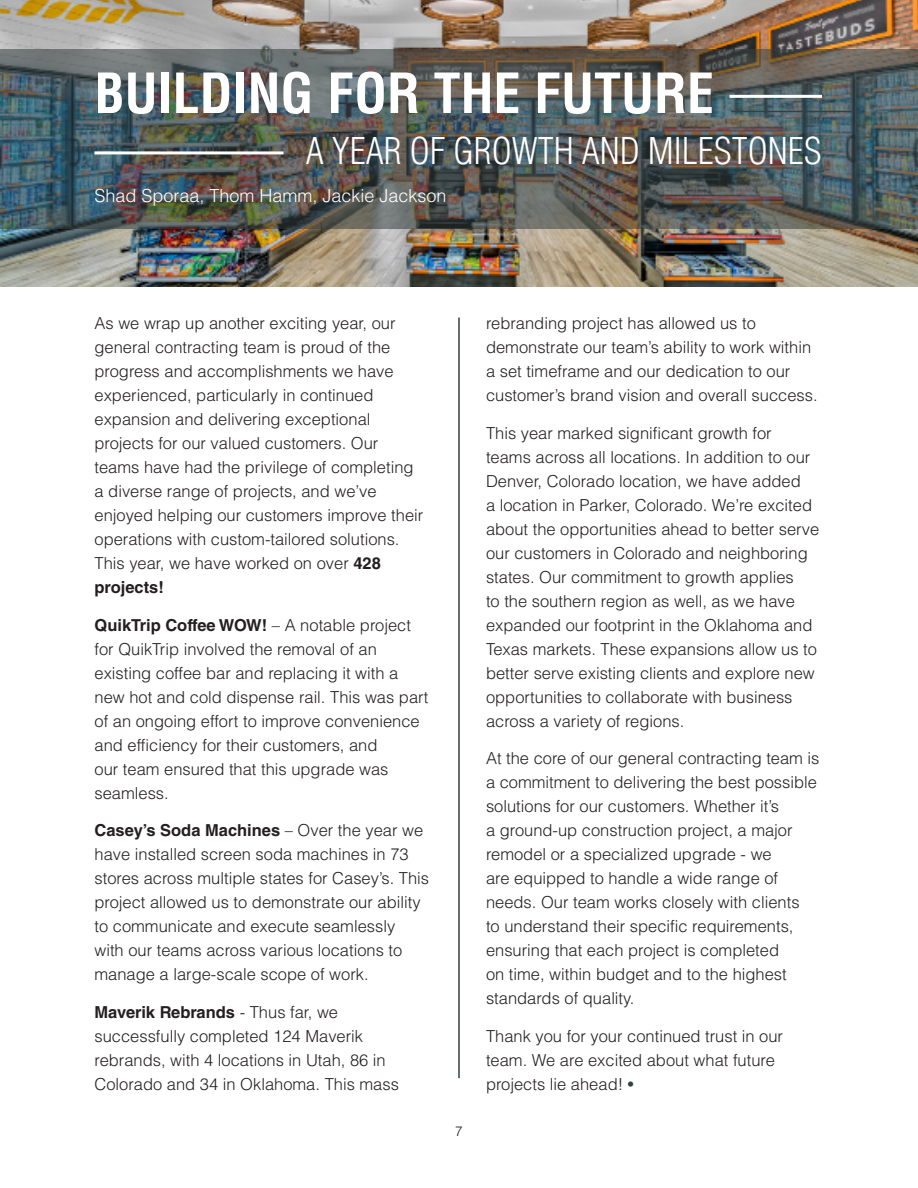
<style>
.page{position:relative;width:918px;height:1188px;background:#fff}
.page>*{position:absolute;margin:0;border:0;box-sizing:border-box;transform-origin:0 0}
.t1{font:700 condensed 54px "Helvetica LT Std";color:#fff}
.t2{font:300 condensed 36px "Helvetica LT Std";color:#fff}
.t3{font:300 18px "Helvetica LT Std";color:#fff}
.t4{font:300 16.5px/24px "Helvetica LT Std";color:#231f20}
.t5{font:300 13.5px "Helvetica LT Std";color:#231f20}
.s1{font-weight:700}
.s2{font-weight:400;color:#36403f}
</style>
<div class="page">
<img style="left:0;top:0;width:918px;height:286px">
<img style="left:0;top:49px;width:918px;height:180px">
<hr style="left:731px;top:111px;width:121px;height:1px;background:#36403f">
<hr style="left:94px;top:151px;width:190px;height:3px;background:#fff">
<hr style="left:730px;top:95px;width:92px;height:3px;background:#fff">
<hr style="left:458px;top:318px;width:2px;height:760px;background:#36403f">
<p class="t1" style="left:94px;top:60px;width:621px">BUILDING FOR THE FUTURE</p>
<p class="t2" style="left:306px;top:129px;width:517px">A YEAR OF GROWTH AND MILESTONES</p>
<p class="t3" style="left:94px;top:184px;width:354px">Shad Sporaa, Thom Hamm, Jackie Jackson</p>
<p class="t4" style="left:94px;top:311px;width:330px">As we wrap up another exciting year, our general contracting team is proud of the progress and accomplishments we have experienced, particularly in continued expansion and delivering exceptional projects for our valued customers. Our teams have had the privilege of completing a diverse range of projects, and we’ve enjoyed helping our customers improve their operations with custom-tailored solutions.<br>This year, we have worked on over <span class="s1">428 projects!</span></p>
<p class="t4" style="left:94px;top:613px;width:336px"><span class="s1">QuikTrip Coffee WOW!</span> – A notable project for QuikTrip involved the removal of an existing coffee bar and replacing it with a new hot and cold dispense rail. This was part of an ongoing effort to improve convenience and efficiency for their customers, and<br>our team ensured that this upgrade was seamless.</p>
<p class="t4" style="left:94px;top:818px;width:336px"><span class="s1">Casey’s Soda Machines</span> – Over the year we have installed screen soda machines in 73 stores across multiple states for Casey’s. This project allowed us to demonstrate our ability to communicate and execute seamlessly<br>with our teams across various locations to manage a large-scale scope of work.</p>
<p class="t4" style="left:94px;top:1000px;width:306px"><span class="s1">Maverik Rebrands</span> - Thus far, we successfully completed 124 Maverik rebrands, with 4 locations in Utah, 86 in Colorado and 34 in Oklahoma. This mass</p>
<p class="t5" style="left:455px;top:1123px;width:9px">7</p>
<p class="t4" style="left:486px;top:311px;width:333px">rebranding project has allowed us to demonstrate our team’s ability to work within a set timeframe and our dedication to our customer’s brand vision and overall success.</p>
<p class="t4" style="left:486px;top:421px;width:335px">This year marked significant growth for teams across all locations. In addition to our Denver, Colorado location, we have added<br>a location in Parker, Colorado. We’re excited about the opportunities ahead to better serve our customers in Colorado and neighboring states. Our commitment to growth applies<br>to the southern region as well, as we have expanded our footprint in the Oklahoma and Texas markets. These expansions allow us to better serve existing clients and explore new opportunities to collaborate with business across a variety of regions.</p>
<p class="t4" style="left:486px;top:746px;width:335px">At the core of our general contracting team is a commitment to delivering the best possible solutions for our customers. Whether it’s<br>a ground-up construction project, a major remodel or a specialized upgrade - we<br>are equipped to handle a wide range of needs. Our team works closely with clients<br>to understand their specific requirements, ensuring that each project is completed<br>on time, within budget and to the highest standards of quality.</p>
<p class="t4" style="left:486px;top:1024px;width:299px">Thank you for your continued trust in our team. We are excited about what future projects lie ahead! <span class="s2">•</span></p>
</div>
